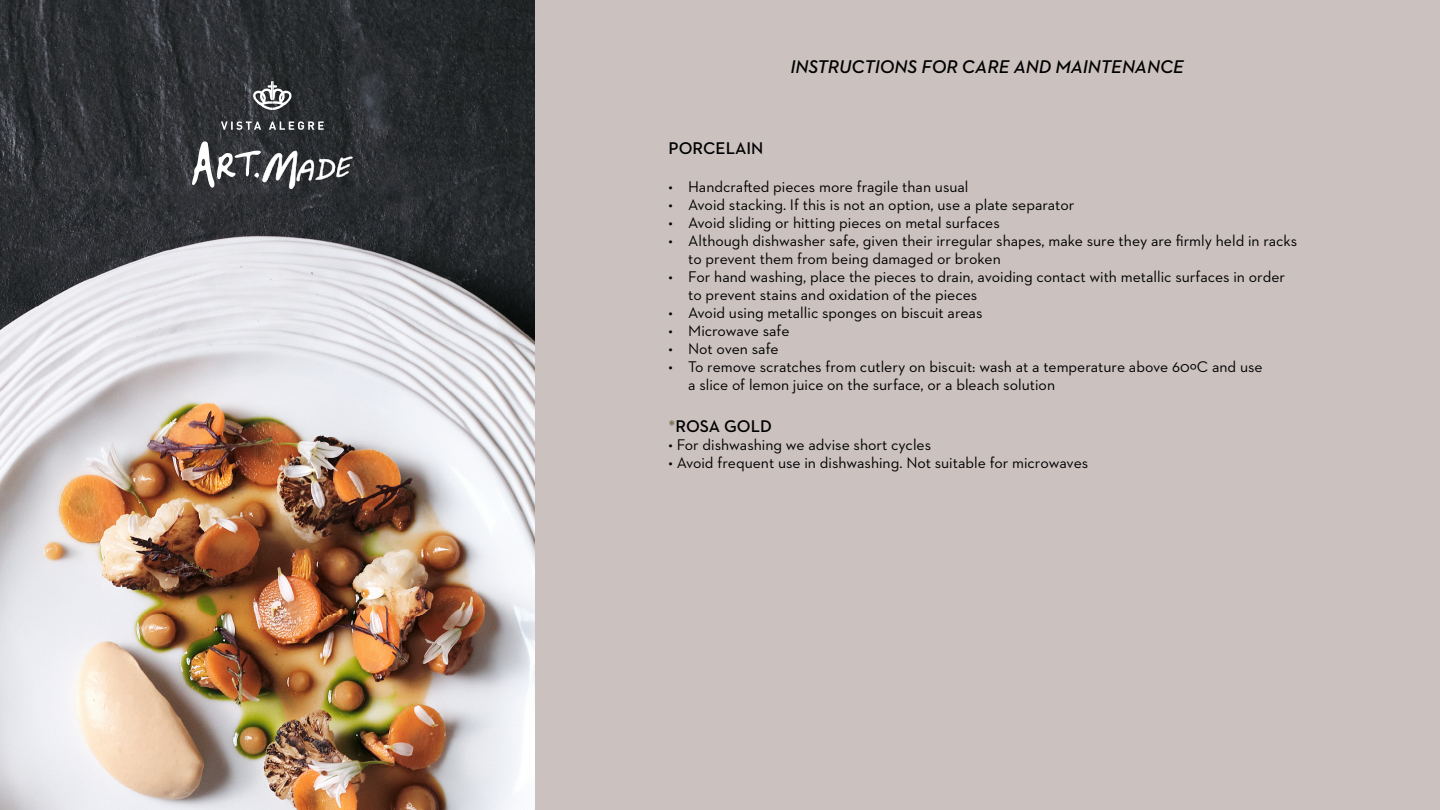
<style>
.page{position:relative;width:1440px;height:810px;background:#fff}
.page>*{position:absolute;margin:0;border:0;box-sizing:border-box;transform-origin:0 0}
.Titulo{font:italic 600 18.75px "Neutraface 2 Text";color:#000}
.Titulo-2{font:600 17.25px "Neutraface 2 Text";color:#000}
.Titulo-3{font:15.75px "Neutraface 2 Text";color:#000}
.s1{color:#7a6e4e}
</style>
<div class="page">
<img style="left:0;top:0;width:536px;height:810px">
<div style="left:536px;top:0;width:904px;height:810px;background:#cbc2c0"></div>
<svg style="left:253px;top:81px;width:39px;height:29px"></svg>
<svg style="left:221px;top:121px;width:103px;height:9px"></svg>
<svg style="left:192px;top:141px;width:161px;height:48px"></svg>
<p class="Titulo" style="left:791px;top:55px;width:395px">INSTRUCTIONS FOR CARE AND MAINTENANCE</p>
<p class="Titulo-2" style="left:669px;top:137px;width:96px">PORCELAIN</p>
<p class="Titulo-3" style="left:669px;top:177px;width:301px">• Handcrafted pieces more fragile than usual</p>
<p class="Titulo-3" style="left:669px;top:195px;width:407px">• Avoid stacking. If this is not an option, use a plate separator</p>
<p class="Titulo-3" style="left:669px;top:213px;width:333px">• Avoid sliding or hitting pieces on metal surfaces</p>
<p class="Titulo-3" style="left:669px;top:231px;width:630px">• Although dishwasher safe, given their irregular shapes, make sure they are firmly held in racks</p>
<p class="Titulo-3" style="left:688px;top:249px;width:314px">to prevent them from being damaged or broken</p>
<p class="Titulo-3" style="left:669px;top:267px;width:618px">• For hand washing, place the pieces to drain, avoiding contact with metallic surfaces in order</p>
<p class="Titulo-3" style="left:688px;top:285px;width:291px">to prevent stains and oxidation of the pieces</p>
<p class="Titulo-3" style="left:669px;top:303px;width:315px">• Avoid using metallic sponges on biscuit areas</p>
<p class="Titulo-3" style="left:669px;top:321px;width:122px">• Microwave safe</p>
<p class="Titulo-3" style="left:669px;top:339px;width:112px">• Not oven safe</p>
<p class="Titulo-3" style="left:669px;top:357px;width:596px">• To remove scratches from cutlery on biscuit: wash at a temperature above 60ºC and use</p>
<p class="Titulo-3" style="left:688px;top:375px;width:368px">a slice of lemon juice on the surface, or a bleach solution</p>
<p class="Titulo-2" style="left:669px;top:415px;width:105px"><span class="s1">*</span>ROSA GOLD</p>
<p class="Titulo-3" style="left:669px;top:434px;width:264px">• For dishwashing we advise short cycles</p>
<p class="Titulo-3" style="left:669px;top:452px;width:421px">• Avoid frequent use in dishwashing. Not suitable for microwaves</p>
</div>
